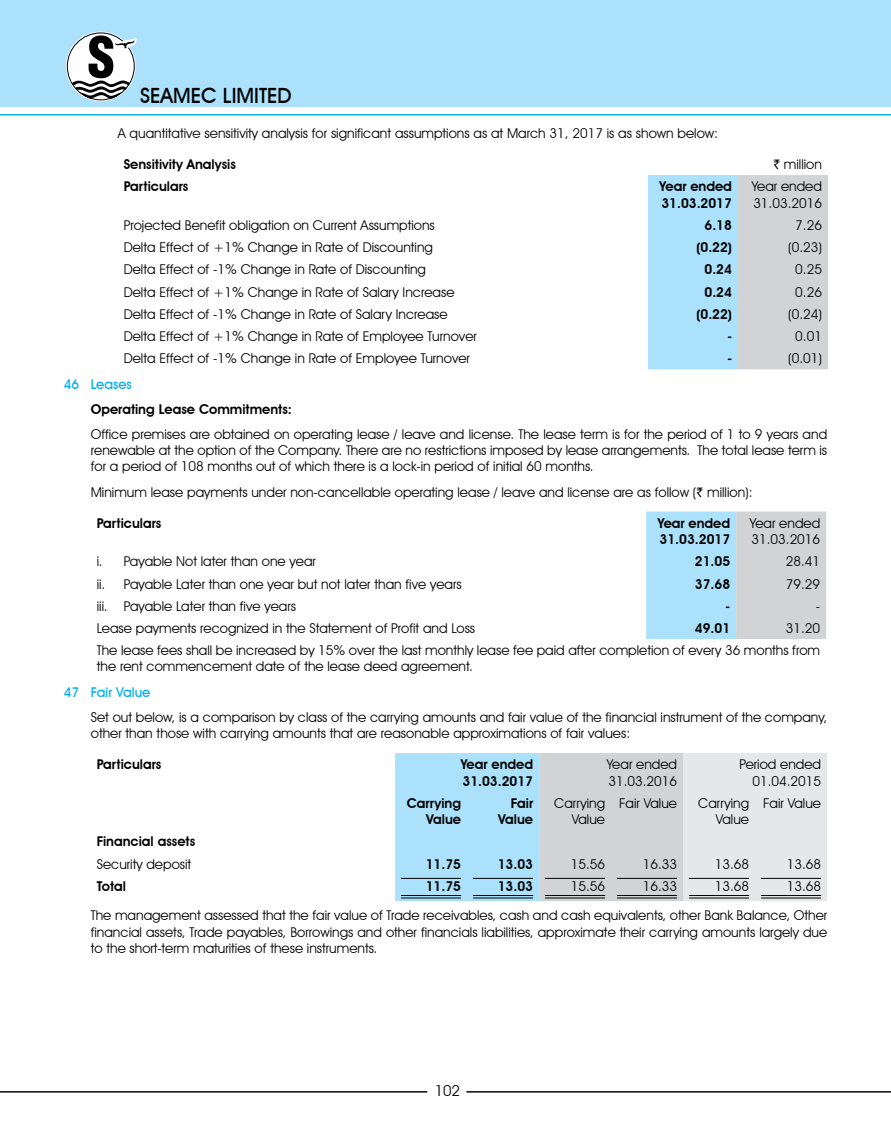
<style>
.page{position:relative;width:891px;height:1134px;background:#fff}
.page>*{position:absolute;margin:0;border:0;box-sizing:border-box;transform-origin:0 0}
.t1{font:500 21px "Avant Garde IT Cby BT";color:#000}
.t2{font:15px "Avant Garde IT Cby BT";color:#000}
.t3{font:13.5px/16.2px "Avant Garde IT Cby BT";color:#000}
.t4{font:600 13.5px/16.2px "Avant Garde IT Cby BT";color:#000}
.t5{font:500 13.5px "Avant Garde IT Cby BT";color:#00aeef}
.s1{font-family:"Rupee"}
</style>
<div class="page">
<div style="left:0;top:0;width:891px;height:106px;background:#abe1fa"></div>
<hr style="left:0;top:114px;width:891px;height:1px;background:#00aeef">
<hr style="left:0;top:1091px;width:891px;height:1px;background:#000">
<div style="left:427px;top:1077px;width:39px;height:31px;background:#fff"></div>
<svg style="left:72px;top:35px;width:65px;height:64px;background:#a5adb0"></svg>
<svg style="left:648px;top:175px;width:180px;height:194px;background:#bddae7"></svg>
<svg style="left:646px;top:512px;width:180px;height:127px;background:#bedae7"></svg>
<svg style="left:395px;top:753px;width:432px;height:148px;background:#cadde6"></svg>
<hr style="left:401px;top:878px;width:60px;height:1px;background:#000">
<hr style="left:401px;top:895px;width:60px;height:1px;background:#000">
<hr style="left:401px;top:898px;width:60px;height:1px;background:#000">
<hr style="left:473px;top:878px;width:60px;height:1px;background:#000">
<hr style="left:473px;top:895px;width:60px;height:1px;background:#000">
<hr style="left:473px;top:898px;width:60px;height:1px;background:#000">
<hr style="left:545px;top:878px;width:60px;height:1px;background:#000">
<hr style="left:545px;top:895px;width:60px;height:1px;background:#000">
<hr style="left:545px;top:898px;width:60px;height:1px;background:#000">
<hr style="left:617px;top:878px;width:60px;height:1px;background:#000">
<hr style="left:617px;top:895px;width:60px;height:1px;background:#000">
<hr style="left:617px;top:898px;width:60px;height:1px;background:#000">
<hr style="left:689px;top:878px;width:60px;height:1px;background:#000">
<hr style="left:689px;top:895px;width:60px;height:1px;background:#000">
<hr style="left:689px;top:898px;width:60px;height:1px;background:#000">
<hr style="left:761px;top:878px;width:60px;height:1px;background:#000">
<hr style="left:761px;top:895px;width:60px;height:1px;background:#000">
<hr style="left:761px;top:898px;width:60px;height:1px;background:#000">
<h1 class="t1" style="left:140px;top:83px;width:153px">SEAMEC LIMITED</h1>
<p class="t3" style="left:118px;top:125px;width:602px">A quantitative sensitivity analysis for significant assumptions as at March 31, 2017 is as shown below:</p>
<p class="t4" style="left:124px;top:156px;width:114px">Sensitivity Analysis</p>
<p class="t3" style="left:773px;top:156px;width:50px"><span class="s1">`</span> million</p>
<p class="t4" style="left:124px;top:178px;width:66px">Particulars</p>
<p class="t4" style="left:660px;top:178px;width:74px">Year ended<br>31.03.2017</p>
<p class="t3" style="left:752px;top:178px;width:72px">Year ended<br>31.03.2016</p>
<p class="t3" style="left:124px;top:217px;width:313px">Projected Benefit obligation on Current Assumptions</p>
<p class="t4" style="left:705px;top:217px;width:29px">6.18</p>
<p class="t3" style="left:795px;top:217px;width:28px">7.26</p>
<p class="t3" style="left:124px;top:239px;width:311px">Delta Effect of +1% Change in Rate of Discounting</p>
<p class="t4" style="left:697px;top:239px;width:37px">(0.22)</p>
<p class="t3" style="left:788px;top:239px;width:35px">(0.23)</p>
<p class="t3" style="left:124px;top:261px;width:304px">Delta Effect of -1% Change in Rate of Discounting</p>
<p class="t4" style="left:705px;top:261px;width:29px">0.24</p>
<p class="t3" style="left:795px;top:261px;width:28px">0.25</p>
<p class="t3" style="left:124px;top:284px;width:332px">Delta Effect of +1% Change in Rate of Salary Increase</p>
<p class="t4" style="left:705px;top:284px;width:29px">0.24</p>
<p class="t3" style="left:795px;top:284px;width:28px">0.26</p>
<p class="t3" style="left:124px;top:306px;width:325px">Delta Effect of -1% Change in Rate of Salary Increase</p>
<p class="t4" style="left:697px;top:306px;width:37px">(0.22)</p>
<p class="t3" style="left:788px;top:306px;width:35px">(0.24)</p>
<p class="t3" style="left:124px;top:328px;width:355px">Delta Effect of +1% Change in Rate of Employee Turnover</p>
<p class="t4" style="left:727px;top:328px;width:6px">-</p>
<p class="t3" style="left:795px;top:328px;width:28px">0.01</p>
<p class="t3" style="left:124px;top:350px;width:348px">Delta Effect of -1% Change in Rate of Employee Turnover</p>
<p class="t4" style="left:727px;top:350px;width:6px">-</p>
<p class="t3" style="left:788px;top:350px;width:35px">(0.01)</p>
<p class="t5" style="left:64px;top:376px;width:70px">46 Leases</p>
<p class="t4" style="left:91px;top:401px;width:203px">Operating Lease Commitments:</p>
<p class="t3" style="left:91px;top:426px;width:738px;text-align:justify">Office premises are obtained on operating lease / leave and license. The lease term is for the period of 1 to 9 years and renewable at the option of the Company. There are no restrictions imposed by lease arrangements. The total lease term is for a period of 108 months out of which there is a lock-in period of initial 60 months.</p>
<p class="t3" style="left:91px;top:484px;width:663px">Minimum lease payments under non-cancellable operating lease / leave and license are as follow (<span class="s1">`</span> million):</p>
<p class="t4" style="left:97px;top:515px;width:66px">Particulars</p>
<p class="t4" style="left:658px;top:515px;width:74px">Year ended<br>31.03.2017</p>
<p class="t3" style="left:750px;top:515px;width:72px">Year ended<br>31.03.2016</p>
<p class="t3" style="left:97px;top:553px;width:221px">i. Payable Not later than one year</p>
<p class="t4" style="left:695px;top:553px;width:37px">21.05</p>
<p class="t3" style="left:786px;top:553px;width:36px">28.41</p>
<p class="t3" style="left:97px;top:575px;width:366px">ii. Payable Later than one year but not later than five years</p>
<p class="t4" style="left:695px;top:576px;width:37px">37.68</p>
<p class="t3" style="left:786px;top:575px;width:36px">79.29</p>
<p class="t3" style="left:97px;top:598px;width:201px">iii. Payable Later than five years</p>
<p class="t4" style="left:726px;top:598px;width:6px">-</p>
<p class="t3" style="left:816px;top:598px;width:6px">-</p>
<p class="t3" style="left:97px;top:620px;width:380px">Lease payments recognized in the Statement of Profit and Loss</p>
<p class="t4" style="left:695px;top:620px;width:37px">49.01</p>
<p class="t3" style="left:97px;top:617px;width:725px;line-height:22.2px;text-align:right">31.20<br>The lease fees shall be increased by 15% over the last monthly lease fee paid after completion of every 36 months from</p>
<p class="t3" style="left:97px;top:658px;width:378px">the rent commencement date of the lease deed agreement.</p>
<p class="t5" style="left:64px;top:684px;width:88px">47 Fair Value</p>
<p class="t3" style="left:91px;top:709px;width:738px">Set out below, is a comparison by class of the carrying amounts and fair value of the financial instrument of the company, other than those with carrying amounts that are reasonable approximations of fair values:</p>
<p class="t4" style="left:97px;top:756px;width:66px">Particulars</p>
<p class="t4" style="left:461px;top:756px;width:74px">Year ended<br>31.03.2017</p>
<p class="t3" style="left:607px;top:756px;width:72px">Year ended<br>31.03.2016</p>
<p class="t3" style="left:740px;top:756px;width:83px;text-align:right">Period ended<br>01.04.2015</p>
<p class="t4" style="left:407px;top:795px;width:56px;text-align:right">Carrying<br>Value</p>
<p class="t4" style="left:498px;top:795px;width:36px;text-align:right">Fair<br>Value</p>
<p class="t3" style="left:554px;top:795px;width:52px;text-align:right">Carrying<br>Value</p>
<p class="t3" style="left:619px;top:795px;width:59px">Fair Value</p>
<p class="t3" style="left:698px;top:795px;width:52px;text-align:right">Carrying<br>Value</p>
<p class="t3" style="left:763px;top:795px;width:59px">Fair Value</p>
<p class="t4" style="left:97px;top:833px;width:100px">Financial assets</p>
<p class="t3" style="left:97px;top:856px;width:96px">Security deposit</p>
<p class="t4" style="left:426px;top:856px;width:37px">11.75</p>
<p class="t4" style="left:498px;top:856px;width:37px">13.03</p>
<p class="t3" style="left:571px;top:856px;width:36px">15.56</p>
<p class="t3" style="left:643px;top:856px;width:36px">16.33</p>
<p class="t3" style="left:715px;top:856px;width:36px">13.68</p>
<p class="t3" style="left:787px;top:856px;width:36px">13.68</p>
<p class="t4" style="left:97px;top:878px;width:31px">Total</p>
<p class="t4" style="left:426px;top:878px;width:37px">11.75</p>
<p class="t4" style="left:498px;top:878px;width:37px">13.03</p>
<p class="t3" style="left:571px;top:878px;width:36px">15.56</p>
<p class="t3" style="left:643px;top:878px;width:36px">16.33</p>
<p class="t3" style="left:715px;top:878px;width:36px">13.68</p>
<p class="t3" style="left:91px;top:871px;width:738px;line-height:29.7px;text-indent:696px">13.68<br>The management assessed that the fair value of Trade receivables, cash and cash equivalents, other Bank Balance, Other</p>
<p class="t3" style="left:91px;top:924px;width:738px">financial assets, Trade payables, Borrowings and other financials liabilities, approximate their carrying amounts largely due to the short-term maturities of these instruments.</p>
<p class="t2" style="left:435px;top:1082px;width:27px">102</p>
</div>
